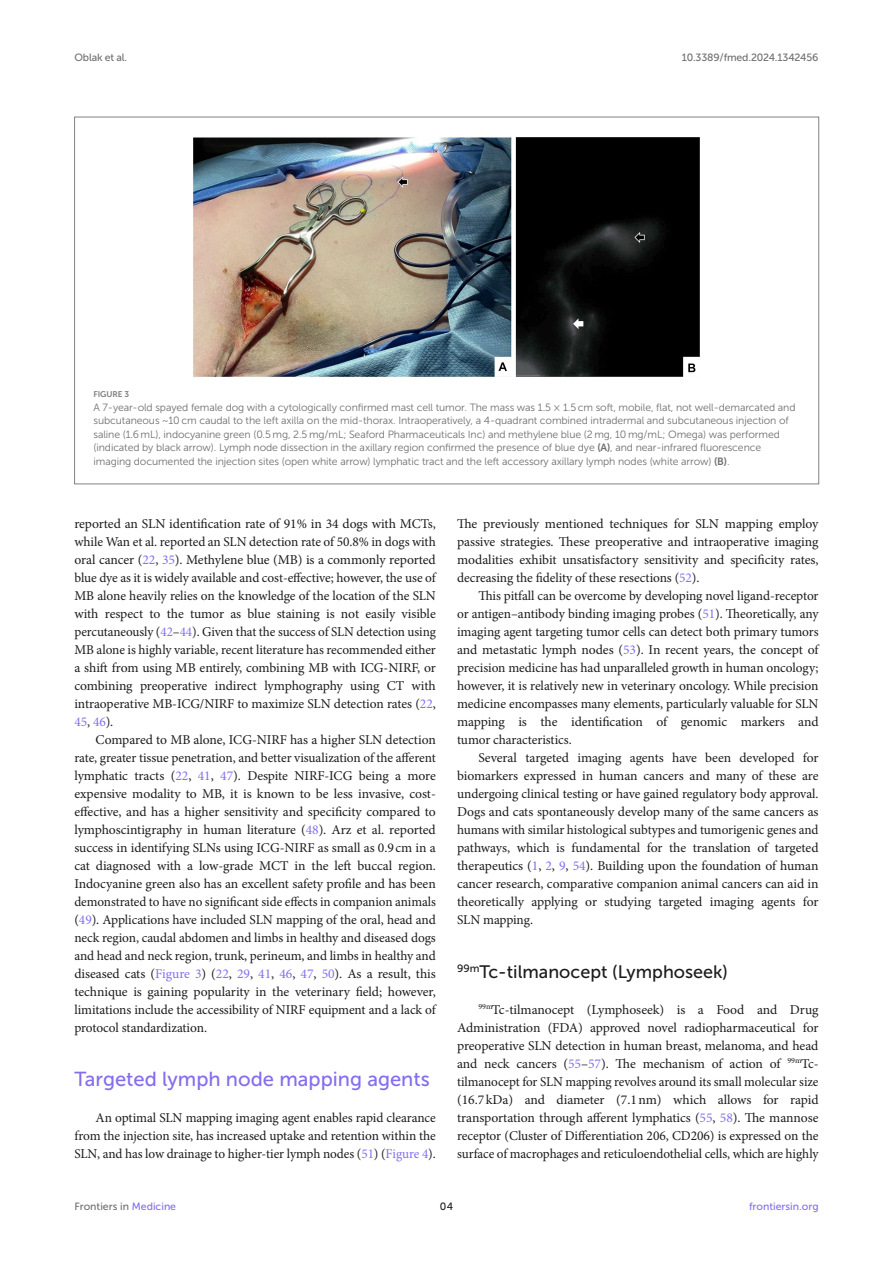
<style>
.page{position:relative;width:893px;height:1263px;background:#fff}
.page>*{position:absolute;margin:0;border:0;box-sizing:border-box;transform-origin:0 0}
.HEAD_1{font:20.25px "Museo Sans 500";color:#856df0}
.HEAD_2{font:18px "Museo Sans 500";color:#1b1c1b}
.TEXT{font:13.5px/18px "Minion Pro";letter-spacing:-.01em;color:#1b1c1b;text-align:justify}
.TEXT_FLUSH{font:13.5px/18px "Minion Pro";letter-spacing:-.005em;color:#1b1c1b;text-align:justify}
.FIG_LEG{font:10.5px/13.5px "Museo Sans 300";letter-spacing:-.01em;color:#706f70}
.t1{font:10.5px "Museo Sans 500";letter-spacing:-.015em;color:#706f70}
.t2{font:10.5px "Museo Sans 500";color:#856df0}
.t3{font:10.5px "Museo Sans 500";color:#1b1c1b}
.FIG_HD{font:8.25px "Museo Sans 700";letter-spacing:-.01em;color:#7e7f7f}
.s1{font-family:"Museo Sans 700"}
.s2{color:#856df0}
</style>
<div class="page">
<img style="left:193px;top:137px;width:507px;height:240px">
<p class="t1" style="left:74px;top:51px;width:54px">Oblak et al.</p>
<p class="t1" style="left:682px;top:51px;width:138px">10.3389/fmed.2024.1342456</p>
<p class="FIG_HD" style="left:94px;top:390px;width:37px">FIGURE 3</p>
<p class="FIG_LEG" style="left:94px;top:401px;width:703px">A 7-year-old spayed female dog with a cytologically confirmed mast cell tumor. The mass was 1.5 × 1.5 cm soft, mobile, flat, not well-demarcated and subcutaneous ~10 cm caudal to the left axilla on the mid-thorax. Intraoperatively, a 4-quadrant combined intradermal and subcutaneous injection of saline (1.6 mL), indocyanine green (0.5 mg, 2.5 mg/mL; Seaford Pharmaceuticals Inc) and methylene blue (2 mg, 10 mg/mL; Omega) was performed (indicated by black arrow). Lymph node dissection in the axillary region confirmed the presence of blue dye <span class="s1">(A)</span>, and near-infrared fluorescence imaging documented the injection sites (open white arrow) lymphatic tract and the left accessory axillary lymph nodes (white arrow) <span class="s1">(B)</span>.</p>
<p class="TEXT" style="left:74px;top:515px;width:363px">reported an SLN identification rate of 91% in 34 dogs with MCTs, while Wan et al. reported an SLN detection rate of 50.8% in dogs with oral cancer (<span class="s2">22</span>, <span class="s2">35</span>). Methylene blue (MB) is a commonly reported blue dye as it is widely available and cost-effective; however, the use of MB alone heavily relies on the knowledge of the location of the SLN with respect to the tumor as blue staining is not easily visible percutaneously (<span class="s2">42</span>–<span class="s2">44</span>). Given that the success of SLN detection using MB alone is highly variable, recent literature has recommended either a shift from using MB entirely, combining MB with ICG-NIRF, or combining preoperative indirect lymphography using CT with intraoperative MB-ICG/NIRF to maximize SLN detection rates (<span class="s2">22</span>, <span class="s2">45</span>, <span class="s2">46</span>).</p>
<p class="TEXT" style="left:74px;top:731px;width:363px;text-indent:21px">Compared to MB alone, ICG-NIRF has a higher SLN detection rate, greater tissue penetration, and better visualization of the afferent lymphatic tracts (<span class="s2">22</span>, <span class="s2">41</span>, <span class="s2">47</span>). Despite NIRF-ICG being a more expensive modality to MB, it is known to be less invasive, cost&shy;effective, and has a higher sensitivity and specificity compared to lymphoscintigraphy in human literature (<span class="s2">48</span>). Arz et al. reported success in identifying SLNs using ICG-NIRF as small as 0.9cm in a cat diagnosed with a low-grade MCT in the left buccal region.<br>Indocyanine green also has an excellent safety profile and has been demonstrated to have no significant side effects in companion animals (<span class="s2">49</span>). Applications have included SLN mapping of the oral, head and neck region, caudal abdomen and limbs in healthy and diseased dogs and head and neck region, trunk, perineum, and limbs in healthy and diseased cats (<span class="s2">Figure 3</span>) (<span class="s2">22</span>, <span class="s2">29</span>, <span class="s2">41</span>, <span class="s2">46</span>, <span class="s2">47</span>, <span class="s2">50</span>). As a result, this technique is gaining popularity in the veterinary field; however, limitations include the accessibility of NIRF equipment and a lack of protocol standardization.</p>
<p class="HEAD_1" style="left:74px;top:1068px;width:357px">Targeted lymph node mapping agents</p>
<p class="TEXT_FLUSH" style="left:74px;top:1109px;width:363px;text-indent:21px">An optimal SLN mapping imaging agent enables rapid clearance from the injection site, has increased uptake and retention within the SLN, and has low drainage to higher-tier lymph nodes (<span class="s2">51</span>) (<span class="s2">Figure 4</span>).</p>
<p class="TEXT_FLUSH" style="left:457px;top:515px;width:363px">The previously mentioned techniques for SLN mapping employ passive strategies. These preoperative and intraoperative imaging modalities exhibit unsatisfactory sensitivity and specificity rates, decreasing the fidelity of these resections (<span class="s2">52</span>).</p>
<p class="TEXT" style="left:457px;top:587px;width:363px;text-indent:21px">This pitfall can be overcome by developing novel ligand-receptor or antigen–antibody binding imaging probes (<span class="s2">51</span>). Theoretically, any imaging agent targeting tumor cells can detect both primary tumors and metastatic lymph nodes (<span class="s2">53</span>). In recent years, the concept of precision medicine has had unparalleled growth in human oncology; however, it is relatively new in veterinary oncology. While precision medicine encompasses many elements, particularly valuable for SLN mapping is the identification of genomic markers and tumor characteristics.</p>
<p class="TEXT" style="left:457px;top:749px;width:363px;text-indent:21px">Several targeted imaging agents have been developed for biomarkers expressed in human cancers and many of these are undergoing clinical testing or have gained regulatory body approval.<br>Dogs and cats spontaneously develop many of the same cancers as humans with similar histological subtypes and tumorigenic genes and pathways, which is fundamental for the translation of targeted therapeutics (<span class="s2">1</span>, <span class="s2">2</span>, <span class="s2">9</span>, <span class="s2">54</span>). Building upon the foundation of human cancer research, comparative companion animal cancers can aid in theoretically applying or studying targeted imaging agents for SLN mapping.</p>
<p class="HEAD_2" style="left:457px;top:962px;width:272px"><sup>99m</sup>Tc-tilmanocept (Lymphoseek)</p>
<p class="TEXT_FLUSH" style="left:457px;top:1001px;width:363px;text-indent:21px"><sup>99m</sup>Tc-tilmanocept (Lymphoseek) is a Food and Drug Administration (FDA) approved novel radiopharmaceutical for preoperative SLN detection in human breast, melanoma, and head and neck cancers (<span class="s2">55</span>–<span class="s2">57</span>). The mechanism of action of <sup>99m</sup>Tc&shy;tilmanocept for SLN mapping revolves around its small molecular size (16.7kDa) and diameter (7.1nm) which allows for rapid transportation through afferent lymphatics (<span class="s2">55</span>, <span class="s2">58</span>). The mannose receptor (Cluster of Differentiation 206, CD206) is expressed on the surface of macrophages and reticuloendothelial cells, which are highly</p>
<p class="t1" style="left:74px;top:1200px;width:103px">Frontiers in <span class="s2">Medicine</span></p>
<p class="t3" style="left:440px;top:1200px;width:15px">04</p>
<p class="t2" style="left:749px;top:1200px;width:71px">frontiersin.org</p>
</div>
